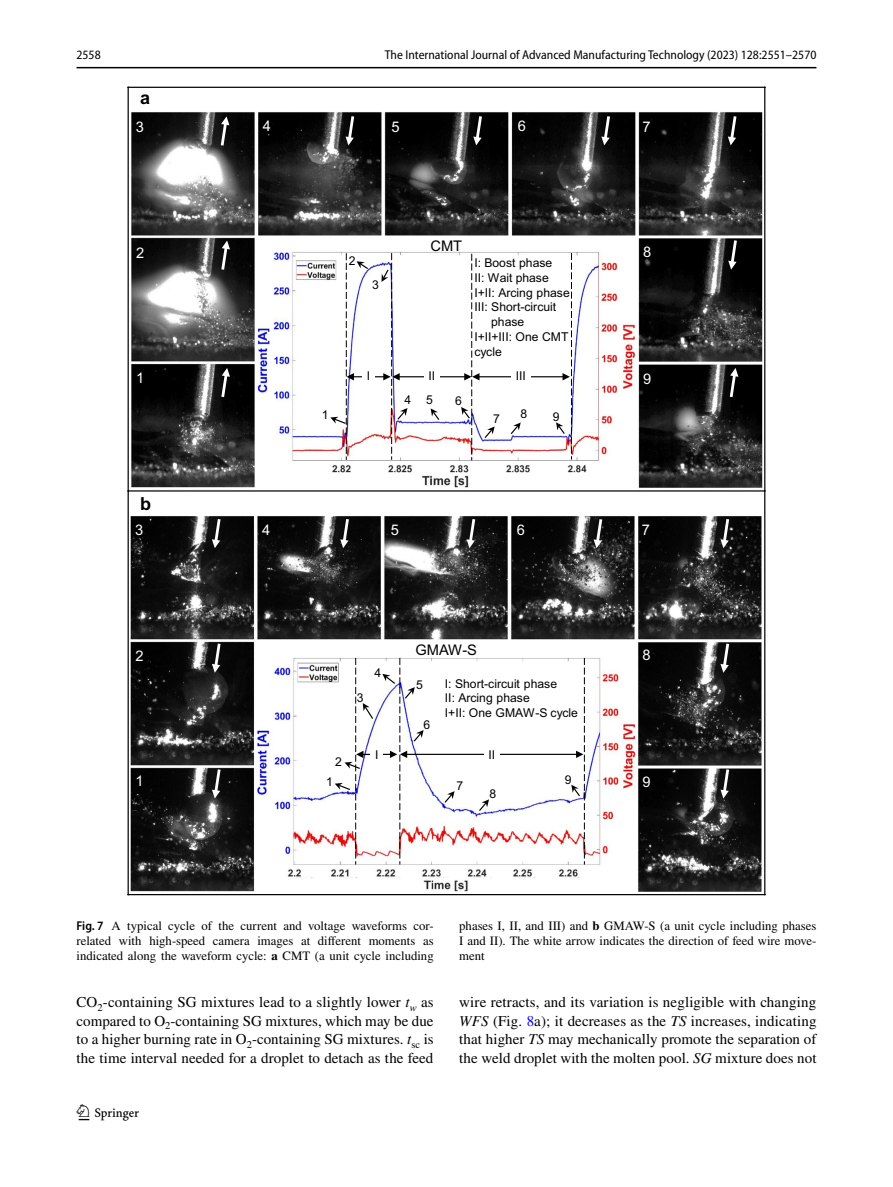
<style>
.page{position:relative;width:893px;height:1187px;background:#fff}
.page>*{position:absolute;margin:0;border:0;box-sizing:border-box;transform-origin:0 0}
.t1{font:22.5px "Springnew Regular 2";color:#000}
.t2{font:18px "Arial Bold MT5";color:#000}
.t3{font:15px/18.8px "STIX";letter-spacing:.005em;color:#000;text-align:justify}
.t4{font:14.7px "Arial MT6";color:#fff}
.t5{font:14.7px "Arial MT6";letter-spacing:-.005em;color:#000}
.t6{font:12.75px/15px "STIX";color:#000;text-align:justify}
.t7{font:semi-condensed 12.75px "Myriad Pro";color:#000}
.t8{font:12.15px/14.7px "Arial MT6";color:#000}
.s1{font-family:"Myriad Pro";font-weight:600;font-stretch:semi-condensed}
.s2{font-weight:700}
.s3{font-style:italic}
.s4{color:#00f}
</style>
<div class="page">
<hr style="left:77px;top:67px;width:739px;height:1px;background:#000">
<img style="left:130px;top:112px;width:634px;height:780px">
<hr style="left:128px;top:490px;width:637px;height:1px;background:#000">
<hr style="left:128px;top:87px;width:1px;height:808px;background:#000">
<hr style="left:764px;top:87px;width:1px;height:808px;background:#000">
<hr style="left:128px;top:87px;width:637px;height:1px;background:#000">
<hr style="left:128px;top:893px;width:637px;height:2px;background:#000">
<svg style="left:220px;top:368px;width:10px;height:32px"></svg>
<svg style="left:220px;top:240px;width:10px;height:33px"></svg>
<svg style="left:219px;top:116px;width:10px;height:33px"></svg>
<svg style="left:728px;top:368px;width:10px;height:32px"></svg>
<svg style="left:728px;top:237px;width:11px;height:32px"></svg>
<svg style="left:728px;top:113px;width:10px;height:32px"></svg>
<svg style="left:473px;top:113px;width:11px;height:32px"></svg>
<svg style="left:346px;top:113px;width:10px;height:32px"></svg>
<svg style="left:601px;top:113px;width:11px;height:32px"></svg>
<hr style="left:398px;top:376px;width:67px;height:1px;background:#000">
<hr style="left:478px;top:376px;width:86px;height:1px;background:#000">
<hr style="left:353px;top:376px;width:31px;height:1px;background:#000">
<div style="left:362px;top:368px;width:13px;height:14px;background:#fff"></div>
<div style="left:424px;top:368px;width:16px;height:14px;background:#fff"></div>
<div style="left:511px;top:368px;width:20px;height:14px;background:#fff"></div>
<svg style="left:330px;top:253px;width:39px;height:207px"></svg>
<svg style="left:381px;top:253px;width:26px;height:206px"></svg>
<svg style="left:431px;top:408px;width:9px;height:13px"></svg>
<svg style="left:461px;top:254px;width:34px;height:206px"></svg>
<svg style="left:509px;top:422px;width:12px;height:13px"></svg>
<svg style="left:556px;top:253px;width:16px;height:206px"></svg>
<svg style="left:212px;top:766px;width:10px;height:32px"></svg>
<svg style="left:212px;top:640px;width:10px;height:32px"></svg>
<svg style="left:212px;top:516px;width:10px;height:32px"></svg>
<svg style="left:720px;top:766px;width:11px;height:32px"></svg>
<svg style="left:720px;top:640px;width:11px;height:32px"></svg>
<svg style="left:720px;top:516px;width:11px;height:32px"></svg>
<svg style="left:467px;top:516px;width:10px;height:32px"></svg>
<svg style="left:340px;top:516px;width:11px;height:32px"></svg>
<svg style="left:594px;top:516px;width:10px;height:32px"></svg>
<hr style="left:406px;top:753px;width:171px;height:2px;background:#000">
<div style="left:484px;top:747px;width:16px;height:14px;background:#fff"></div>
<svg style="left:571px;top:658px;width:14px;height:206px"></svg>
<svg style="left:335px;top:658px;width:39px;height:206px"></svg>
<svg style="left:382px;top:658px;width:42px;height:206px"></svg>
<svg style="left:443px;top:791px;width:12px;height:13px"></svg>
<svg style="left:478px;top:799px;width:11px;height:13px"></svg>
<div style="left:371px;top:747px;width:12px;height:14px;background:#fff"></div>
<p class="t7" style="left:77px;top:48px;width:26px">2558</p>
<p class="t7" style="left:385px;top:48px;width:433px">The International Journal of Advanced Manufacturing Technology (2023) 128:2551–2570</p>
<p class="t2" style="left:140px;top:85px;width:12px">a</p>
<p class="t4" style="left:136px;top:117px;width:10px">3</p>
<p class="t4" style="left:136px;top:242px;width:10px">2</p>
<p class="t4" style="left:263px;top:116px;width:10px">4</p>
<p class="t4" style="left:392px;top:117px;width:10px">5</p>
<p class="t4" style="left:518px;top:116px;width:10px">6</p>
<p class="t4" style="left:643px;top:117px;width:10px">7</p>
<p class="t8" style="left:349px;top:253px;width:8px">2</p>
<p class="t8" style="left:372px;top:277px;width:8px">3</p>
<p class="t5" style="left:431px;top:235px;width:33px">CMT</p>
<p class="t8" style="left:474px;top:256px;width:79px">I: Boost phase</p>
<p class="t8" style="left:474px;top:270px;width:76px">II: Wait phase</p>
<p class="t8" style="left:474px;top:285px;width:97px">I+II: Arcing phase</p>
<p class="t8" style="left:474px;top:300px;width:83px">III: Short-circuit</p>
<p class="t8" style="left:491px;top:314px;width:35px">phase</p>
<p class="t8" style="left:474px;top:329px;width:96px">I+II+III: One CMT</p>
<p class="t8" style="left:474px;top:344px;width:29px">cycle</p>
<p class="t4" style="left:643px;top:242px;width:10px">8</p>
<p class="t8" style="left:367px;top:368px;width:5px">I</p>
<p class="t8" style="left:428px;top:368px;width:8px">II</p>
<p class="t8" style="left:516px;top:368px;width:12px">III</p>
<p class="t4" style="left:136px;top:368px;width:10px">1</p>
<p class="t4" style="left:643px;top:368px;width:10px">9</p>
<p class="t2" style="left:140px;top:491px;width:13px">b</p>
<p class="t4" style="left:135px;top:520px;width:10px">3</p>
<p class="t4" style="left:135px;top:645px;width:10px">2</p>
<p class="t8" style="left:322px;top:407px;width:8px">1</p>
<p class="t8" style="left:404px;top:392px;width:30px">4 5</p>
<p class="t8" style="left:455px;top:393px;width:8px">6</p>
<p class="t8" style="left:493px;top:411px;width:8px">7</p>
<p class="t8" style="left:520px;top:406px;width:8px">8</p>
<p class="t8" style="left:553px;top:409px;width:8px">9</p>
<p class="t4" style="left:262px;top:519px;width:10px">4</p>
<p class="t4" style="left:391px;top:519px;width:10px">5</p>
<p class="t4" style="left:517px;top:519px;width:10px">6</p>
<p class="t4" style="left:642px;top:519px;width:10px">7</p>
<p class="t8" style="left:357px;top:690px;width:8px">3</p>
<p class="t8" style="left:374px;top:665px;width:8px">4</p>
<p class="t8" style="left:335px;top:754px;width:8px">2</p>
<p class="t8" style="left:375px;top:747px;width:5px">I</p>
<p class="t5" style="left:415px;top:639px;width:63px">GMAW-S</p>
<p class="t8" style="left:416px;top:677px;width:8px">5</p>
<p class="t8" style="left:423px;top:717px;width:8px">6</p>
<p class="t8" style="left:445px;top:675px;width:135px">I: Short-circuit phase<br>II: Arcing phase<br>I+II: One GMAW-S cycle</p>
<p class="t8" style="left:488px;top:747px;width:8px">II</p>
<p class="t4" style="left:642px;top:645px;width:10px">8</p>
<p class="t8" style="left:565px;top:772px;width:8px">9</p>
<p class="t4" style="left:135px;top:770px;width:10px">1</p>
<p class="t4" style="left:642px;top:771px;width:10px">9</p>
<p class="t8" style="left:326px;top:773px;width:8px">1</p>
<p class="t8" style="left:456px;top:778px;width:8px">7</p>
<p class="t8" style="left:489px;top:786px;width:8px">8</p>
<p class="t6" style="left:77px;top:919px;width:359px"><span class="s1">Fig. 7</span> A typical cycle of the current and voltage waveforms cor&shy;related with high-speed camera images at different moments as indicated along the waveform cycle: <span class="s2">a</span> CMT (a unit cycle including</p>
<p class="t6" style="left:459px;top:919px;width:359px">phases I, II, and III) and <span class="s2">b</span> GMAW-S (a unit cycle including phases I and II). The white arrow indicates the direction of feed wire move&shy;ment</p>
<p class="t3" style="left:77px;top:993px;width:359px">CO<sub>2</sub>-containing SG mixtures lead to a slightly lower <span class="s3">t</span><sub>w</sub> as compared to O<sub>2</sub>-containing SG mixtures, which may be due to a higher burning rate in O<sub>2</sub>-containing SG mixtures. <span class="s3">t</span><sub>sc</sub> is the time interval needed for a droplet to detach as the feed</p>
<p class="t3" style="left:459px;top:993px;width:359px">wire retracts, and its variation is negligible with changing <span class="s3">WFS</span> (Fig. <span class="s4">8</span>a); it decreases as the <span class="s3">TS</span> increases, indicating that higher <span class="s3">TS</span> may mechanically promote the separation of the weld droplet with the molten pool. <span class="s3">SG</span> mixture does not</p>
<h1 class="t1" style="left:79px;top:1104px;width:62px">1 3</h1>
</div>
